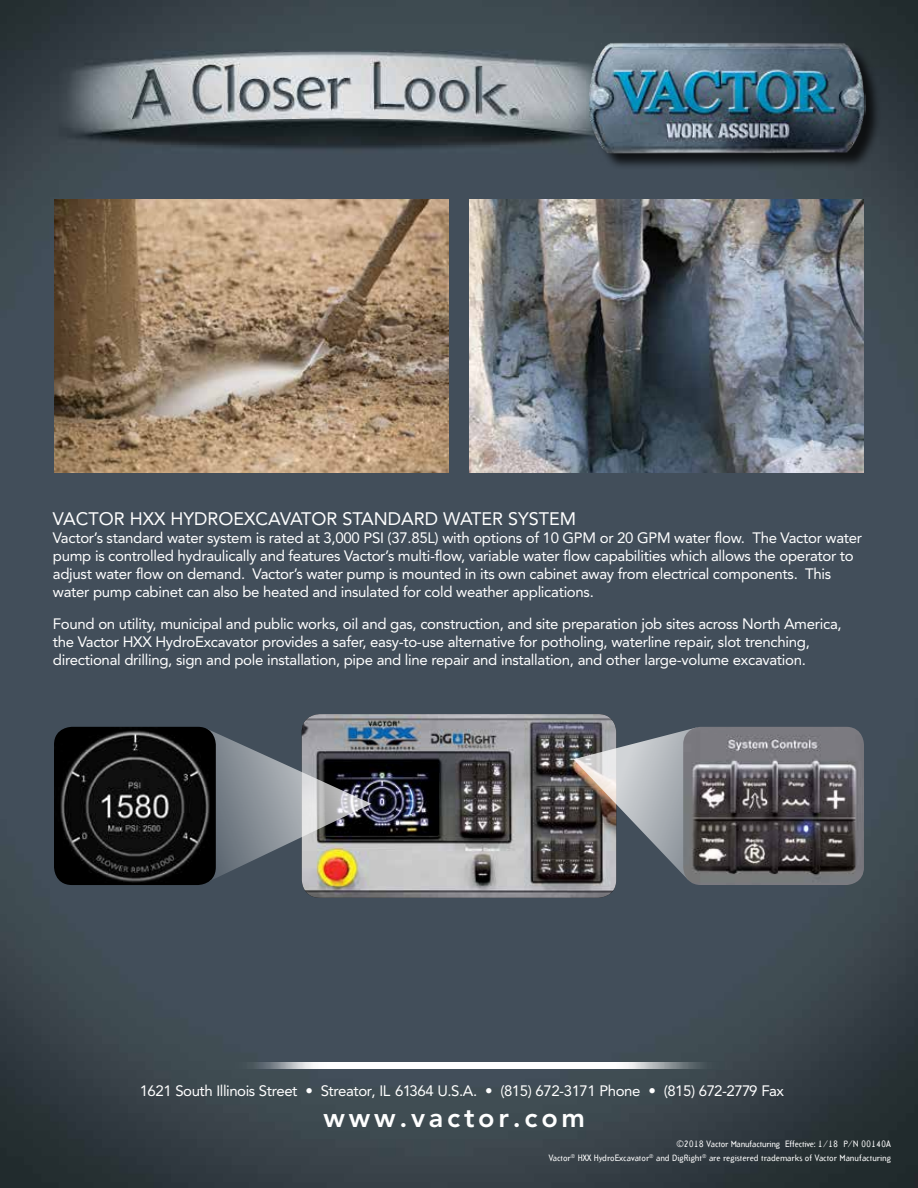
<style>
.page{position:relative;width:918px;height:1188px;background:#fff}
.page>*{position:absolute;margin:0;border:0;box-sizing:border-box;transform-origin:0 0}
.t1{font:800 27px "Avenir LT Std";letter-spacing:.14em;color:#fff}
.t2{font:18px "Avenir LT Std";color:#fff}
.t3{font:15px/18px "Avenir LT Std";letter-spacing:-.02em;color:#fff}
.t4{font:9px "Arbitrary";color:#fff}
.t5{font:9px "Arbitrary";letter-spacing:-.02em;color:#fff}
</style>
<div class="page">
<img style="left:0;top:0;width:918px;height:1188px">
<img style="left:235px;top:1063px;width:491px;height:6px">
<div style="left:591px;top:45px;width:291px;height:125px;background:#000;opacity:.75"></div>
<img style="left:588px;top:38px;width:277px;height:117px">
<img style="left:54px;top:200px;width:394px;height:272px">
<img style="left:302px;top:714px;width:314px;height:184px">
<img style="left:470px;top:200px;width:394px;height:272px">
<svg style="left:573px;top:727px;width:110px;height:153px;background:#87898c"></svg>
<svg style="left:216px;top:729px;width:156px;height:154px;background:#7a7c7d"></svg>
<img style="left:54px;top:727px;width:162px;height:158px">
<img style="left:683px;top:727px;width:181px;height:158px">
<p class="t2" style="left:53px;top:509px;width:525px">VACTOR HXX HYDROEXCAVATOR STANDARD WATER SYSTEM</p>
<p class="t3" style="left:53px;top:529px;width:811px">Vactor’s standard water system is rated at 3,000 PSI (37.85L) with options of 10 GPM or 20 GPM water flow. The Vactor water pump is controlled hydraulically and features Vactor’s multi-flow, variable water flow capabilities which allows the operator to adjust water flow on demand. Vactor’s water pump is mounted in its own cabinet away from electrical components. This water pump cabinet can also be heated and insulated for cold weather applications.</p>
<p class="t3" style="left:53px;top:615px;width:790px">Found on utility, municipal and public works, oil and gas, construction, and site preparation job sites across North America, the Vactor HXX HydroExcavator provides a safer, easy-to-use alternative for potholing, waterline repair, slot trenching, directional drilling, sign and pole installation, pipe and line repair and installation, and other large-volume excavation.</p>
<p class="t3" style="left:140px;top:1082px;width:646px">1621 South Illinois Street • Streator, IL 61364 U.S.A. • (815) 672-3171 Phone • (815) 672-2779 Fax</p>
<h1 class="t1" style="left:324px;top:1101px;width:263px">www.vactor.com</h1>
<p class="t5" style="left:676px;top:1138px;width:216px">©2018 Vactor Manufacturing Effective: 1/18 P/N 00140A</p>
<p class="t4" style="left:549px;top:1152px;width:344px">Vactor<sup>®</sup> HXX HydroExcavator<sup>®</sup> and DigRight<sup>®</sup> are registered trademarks of Vactor Manufacturing</p>
</div>
